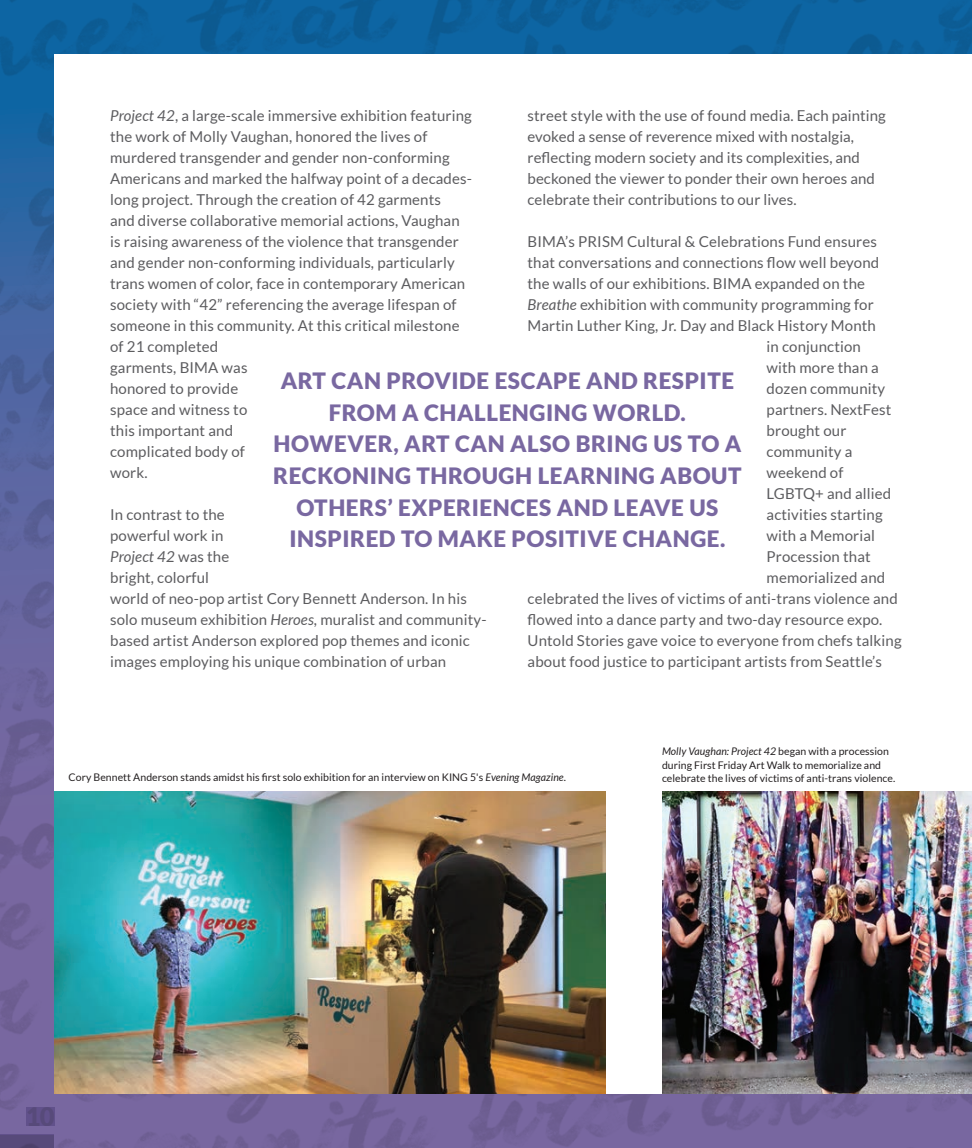
<style>
.page{position:relative;width:972px;height:1148px;background:#fff}
.page>*{position:absolute;margin:0;border:0;box-sizing:border-box;transform-origin:0 0}
.t1{font:900 22.5px/31.5px "Lato";letter-spacing:.025em;color:#7968a1;text-align:center}
.t2{font:15px/21px "Lato";letter-spacing:.01em;color:#5c5c5f}
.t3{font:10.5px/13.5px "Lato";letter-spacing:.005em;color:#231f20}
.s1{font-style:italic}
</style>
<div class="page">
<img style="left:0;top:0;width:972px;height:1148px">
<div style="left:54px;top:54px;width:918px;height:1040px;background:#fff"></div>
<div style="left:0;top:1134px;width:54px;height:14px;background:#574a7a"></div>
<img style="left:54px;top:792px;width:552px;height:302px">
<img style="left:662px;top:792px;width:310px;height:302px">
<p class="t2" style="left:528px;top:105px;width:360px">street style with the use of found media. Each painting evoked a sense of reverence mixed with nostalgia, reflecting modern society and its complexities, and beckoned the viewer to ponder their own heroes and celebrate their contributions to our lives.</p>
<p class="t2" style="left:528px;top:231px;width:351px">BIMA’s PRISM Cultural &amp; Celebrations Fund ensures</p>
<p class="t2" style="left:528px;top:252px;width:353px">that conversations and connections flow well beyond</p>
<p class="t2" style="left:528px;top:273px;width:339px">the walls of our exhibitions. BIMA expanded on the</p>
<p class="t2" style="left:528px;top:294px;width:348px"><span class="s1">Breathe</span> exhibition with community programming for</p>
<p class="t2" style="left:528px;top:315px;width:350px">Martin Luther King, Jr. Day and Black History Month</p>
<p class="t2" style="left:767px;top:336px;width:96px">in conjunction</p>
<p class="t2" style="left:767px;top:357px;width:114px">with more than a</p>
<p class="t2" style="left:767px;top:378px;width:120px">dozen community</p>
<p class="t2" style="left:767px;top:399px;width:126px">partners. NextFest</p>
<p class="t2" style="left:767px;top:420px;width:81px">brought our</p>
<p class="t2" style="left:767px;top:441px;width:87px">community a</p>
<p class="t2" style="left:767px;top:462px;width:78px">weekend of</p>
<p class="t2" style="left:767px;top:483px;width:126px">LGBTQ+ and allied</p>
<p class="t2" style="left:767px;top:504px;width:118px">activities starting</p>
<p class="t2" style="left:767px;top:525px;width:110px">with a Memorial</p>
<p class="t2" style="left:767px;top:546px;width:106px">Procession that</p>
<p class="t2" style="left:767px;top:567px;width:120px">memorialized and</p>
<p class="t2" style="left:528px;top:588px;width:372px">celebrated the lives of victims of anti-trans violence and</p>
<p class="t2" style="left:528px;top:609px;width:356px">flowed into a dance party and two-day resource expo.</p>
<p class="t2" style="left:528px;top:630px;width:376px">Untold Stories gave voice to everyone from chefs talking</p>
<p class="t2" style="left:528px;top:651px;width:356px">about food justice to participant artists from Seattle’s</p>
<p class="t2" style="left:110px;top:105px;width:363px"><span class="s1">Project 42</span>, a large-scale immersive exhibition featuring the work of Molly Vaughan, honored the lives of murdered transgender and gender non-conforming Americans and marked the halfway point of a decades&shy;long project. Through the creation of 42 garments<br>and diverse collaborative memorial actions, Vaughan is raising awareness of the violence that transgender and gender non-conforming individuals, particularly trans women of color, face in contemporary American society with “42” referencing the average lifespan of someone in this community. At this critical milestone of 21 completed<br>garments, BIMA was<br>honored to provide<br>space and witness to<br>this important and<br>complicated body of<br>work.</p>
<p class="t2" style="left:110px;top:504px;width:378px">In contrast to the<br>powerful work in<br><span class="s1">Project 42</span> was the<br>bright, colorful<br>world of neo-pop artist Cory Bennett Anderson. In his solo museum exhibition <span class="s1">Heroes</span>, muralist and community&shy;based artist Anderson explored pop themes and iconic images employing his unique combination of urban</p>
<h1 class="t1" style="left:273px;top:365px;width:470px">ART CAN PROVIDE ESCAPE AND RESPITE<br>FROM A CHALLENGING WORLD.<br>HOWEVER, ART CAN ALSO BRING US TO A<br>RECKONING THROUGH LEARNING ABOUT<br>OTHERS’ EXPERIENCES AND LEAVE US<br>INSPIRED TO MAKE POSITIVE CHANGE.</h1>
<p class="t3" style="left:69px;top:770px;width:499px">Cory Bennett Anderson stands amidst his first solo exhibition for an interview on KING 5's <span class="s1">Evening Magazine</span>.</p>
<p class="t3" style="left:662px;top:744px;width:235px"><span class="s1">Molly Vaughan: Project 42</span> began with a procession during First Friday Art Walk to memorialize and celebrate the lives of victims of anti-trans violence.</p>
</div>
